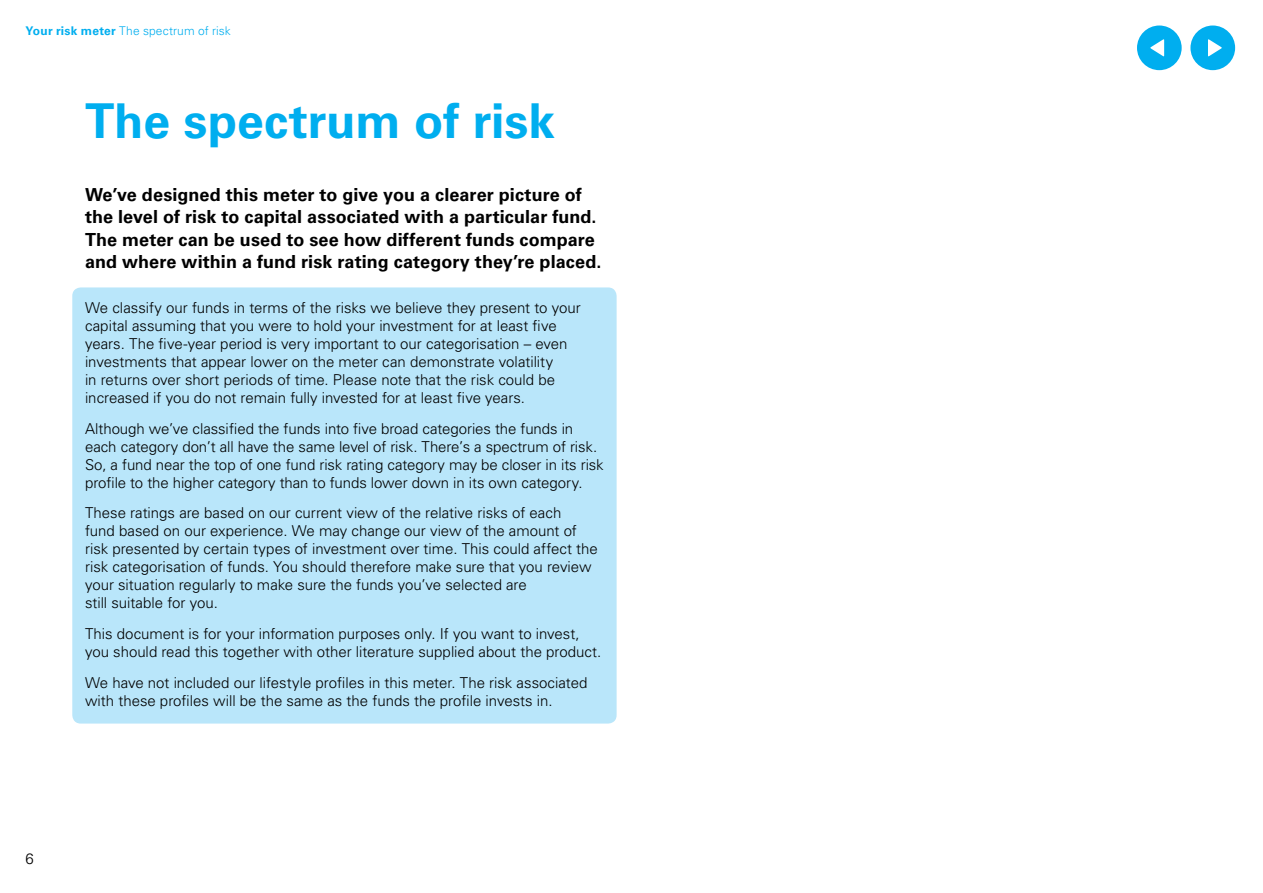
<style>
.page{position:relative;width:1263px;height:893px;background:#fff}
.page>*{position:absolute;margin:0;border:0;box-sizing:border-box;transform-origin:0 0}
.t1{font:700 48px "Univers";color:#00aeef}
.t2{font:700 18px/22.5px "Univers";letter-spacing:.005em;color:#000}
.t3{font:300 15px/18px "Univers";color:#000}
.t4{font:300 12px "Univers";letter-spacing:.01em;color:#00aeef}
.s1{font-weight:700}
</style>
<div class="page">
<div style="left:72px;top:287px;width:545px;height:437px;background:#b9e6fa;border-radius:9px"></div>
<div style="left:1190px;top:26px;width:45px;height:44px;background:#00aeef;border-radius:50%"></div>
<svg style="left:1208px;top:39px;width:14px;height:18px"></svg>
<div style="left:1137px;top:26px;width:45px;height:44px;background:#00aeef;border-radius:50%"></div>
<svg style="left:1150px;top:39px;width:14px;height:18px"></svg>
<p class="t4" style="left:26px;top:24px;width:207px"><span class="s1">Your risk meter</span> The spectrum of risk</p>
<h1 class="t1" style="left:85px;top:93px;width:472px">The spectrum of risk</h1>
<p class="t2" style="left:85px;top:183px;width:518px">We’ve designed this meter to give you a clearer picture of the level of risk to capital associated with a particular fund.<br>The meter can be used to see how different funds compare and where within a fund risk rating category they’re placed.</p>
<p class="t3" style="left:85px;top:298px;width:497px">We classify our funds in terms of the risks we believe they present to your capital assuming that you were to hold your investment for at least five years. The five‑year period is very important to our categorisation – even investments that appear lower on the meter can demonstrate volatility<br>in returns over short periods of time. Please note that the risk could be increased if you do not remain fully invested for at least five years.</p>
<p class="t3" style="left:85px;top:419px;width:520px">Although we’ve classified the funds into five broad categories the funds in each category don’t all have the same level of risk. There’s a spectrum of risk.<br>So, a fund near the top of one fund risk rating category may be closer in its risk profile to the higher category than to funds lower down in its own category.</p>
<p class="t3" style="left:85px;top:504px;width:514px">These ratings are based on our current view of the relative risks of each<br>fund based on our experience. We may change our view of the amount of risk presented by certain types of investment over time. This could affect the risk categorisation of funds. You should therefore make sure that you review your situation regularly to make sure the funds you’ve selected are<br>still suitable for you.</p>
<p class="t3" style="left:85px;top:625px;width:518px">This document is for your information purposes only. If you want to invest, you should read this together with other literature supplied about the product.</p>
<p class="t3" style="left:85px;top:673px;width:504px">We have not included our lifestyle profiles in this meter. The risk associated with these profiles will be the same as the funds the profile invests in.</p>
<p class="t3" style="left:26px;top:850px;width:10px">6</p>
</div>
